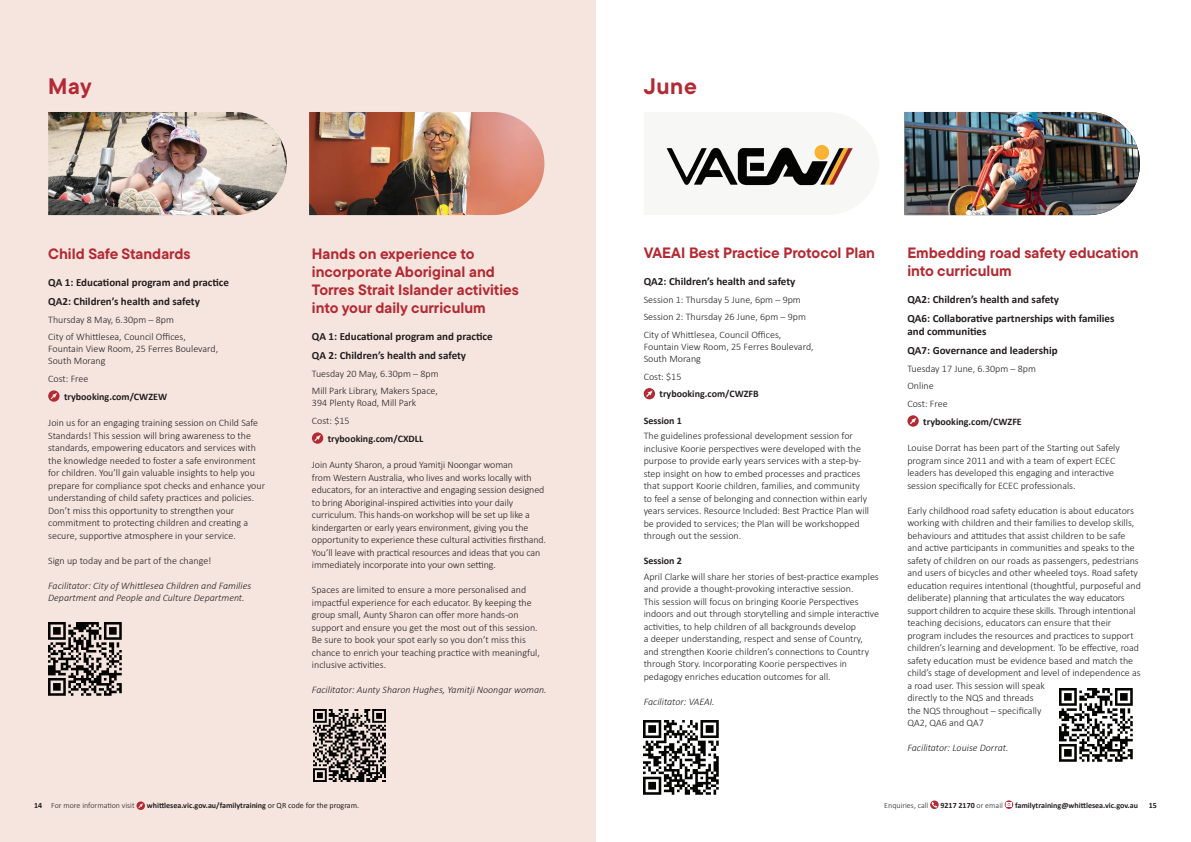
<style>
.page{position:relative;width:1191px;height:842px;background:#fff}
.page>*{position:absolute;margin:0;border:0;box-sizing:border-box;transform-origin:0 0}
.t1{font:700 22.4px "TT Commons Pro";letter-spacing:.03em;color:#b32a33}
.t2{font:700 15px/18px "TT Commons Pro";color:#b32a33}
.t3{font:700 11px/18.9px "Calibri";color:#231f20}
.t4{font:300 10px/12.5px "Calibri";color:#231f20}
.t5{font:italic 300 10px/12.5px "Calibri";color:#231f20}
.t6{font:700 10px "Calibri";color:#231f20}
.t7{font:700 8px "Calibri";color:#231f20}
.t8{font:300 8px "Calibri";color:#231f20}
.s1{font-weight:700}
.s2{font-weight:400}
.s3{font-weight:300}
</style>
<div class="page">
<svg style="left:930px;top:800px;width:8px;height:9px"></svg>
<svg style="left:1004px;top:800px;width:9px;height:9px"></svg>
<svg style="left:1006px;top:802px;width:5px;height:5px"></svg>
<div style="left:0;top:0;width:595px;height:842px;background:#f6e5df"></div>
<svg style="left:136px;top:801px;width:9px;height:9px"></svg>
<img style="left:904px;top:112px;width:236px;height:103px">
<svg style="left:48px;top:390px;width:12px;height:12px"></svg>
<svg style="left:312px;top:432px;width:11px;height:12px"></svg>
<img style="left:309px;top:112px;width:235px;height:103px">
<img style="left:48px;top:112px;width:239px;height:103px">
<img style="left:666px;top:144px;width:187px;height:42px">
<svg style="left:643px;top:388px;width:12px;height:11px"></svg>
<svg style="left:907px;top:415px;width:11px;height:12px"></svg>
<img style="left:48px;top:623px;width:73px;height:73px">
<img style="left:314px;top:710px;width:72px;height:72px">
<img style="left:643px;top:720px;width:75px;height:75px">
<img style="left:1059px;top:689px;width:73px;height:72px">
<h1 class="t1" style="left:48px;top:69px;width:45px">May</h1>
<h1 class="t1" style="left:643px;top:69px;width:55px">June</h1>
<h2 class="t2" style="left:48px;top:244px;width:144px">Child Safe Standards</h2>
<p class="t3" style="left:48px;top:273px;width:182px">QA 1: Educational program and practice<br>QA2: Children’s health and safety</p>
<p class="t4" style="left:48px;top:310px;width:139px;line-height:17.7px">Thursday 8 May, 6.30pm – 8pm<br>City of Whittlesea, Council Offices,</p>
<p class="t4" style="left:48px;top:343px;width:171px;line-height:12px">Fountain View Room, 25 Ferres Boulevard,<br>South Morang</p>
<p class="t4" style="left:48px;top:372px;width:42px">Cost: Free</p>
<p class="t6" style="left:64px;top:389px;width:104px">trybooking.com/CWZEW</p>
<p class="t4" style="left:48px;top:417px;width:218px">Join us for an engaging training session on Child Safe Standards! This session will bring awareness to the standards, empowering educators and services with the knowledge needed to foster a safe environment for children. You’ll gain valuable insights to help you prepare for compliance spot checks and enhance your understanding of child safety practices and policies.<br>Don’t miss this opportunity to strengthen your commitment to protecting children and creating a secure, supportive atmosphere in your service.</p>
<p class="t4" style="left:48px;top:554px;width:165px">Sign up today and be part of the change!</p>
<p class="t5" style="left:48px;top:579px;width:205px">Facilitator: City of Whittlesea Children and Families<br>Department and People and Culture Department.</p>
<h2 class="t2" style="left:312px;top:244px;width:208px">Hands on experience to incorporate Aboriginal and<br>Torres Strait Islander activities into your daily curriculum</h2>
<p class="t3" style="left:312px;top:327px;width:182px">QA 1: Educational program and practice<br>QA 2: Children’s health and safety</p>
<p class="t4" style="left:312px;top:364px;width:128px;line-height:17.7px">Tuesday 20 May, 6.30pm – 8pm<br>Mill Park Library, Makers Space,</p>
<p class="t4" style="left:312px;top:394px;width:106px;line-height:17.7px">394 Plenty Road, Mill Park<br>Cost: $15</p>
<p class="t6" style="left:328px;top:431px;width:97px">trybooking.com/CXDLL</p>
<p class="t4" style="left:312px;top:459px;width:236px">Join Aunty Sharon, a proud Yamitji Noongar woman<br>from Western Australia, who lives and works locally with educators, for an interactive and engaging session designed to bring Aboriginal-inspired activities into your daily curriculum. This hands-on workshop will be set up like a kindergarten or early years environment, giving you the opportunity to experience these cultural activities firsthand.<br>You’ll leave with practical resources and ideas that you can immediately incorporate into your own setting.</p>
<p class="t4" style="left:312px;top:584px;width:229px">Spaces are limited to ensure a more personalised and impactful experience for each educator. By keeping the group small, Aunty Sharon can offer more hands-on support and ensure you get the most out of this session.<br>Be sure to book your spot early so you don’t miss this chance to enrich your teaching practice with meaningful, inclusive activities.</p>
<p class="t5" style="left:312px;top:684px;width:236px">Facilitator: Aunty Sharon Hughes, Yamitji Noongar woman.</p>
<h2 class="t2" style="left:643px;top:243px;width:233px">VAEAI Best Practice Protocol Plan</h2>
<p class="t3" style="left:643px;top:272px;width:153px">QA2: Children’s health and safety</p>
<p class="t4" style="left:643px;top:290px;width:164px;line-height:17.7px">Session 1: Thursday 5 June, 6pm – 9pm<br>Session 2: Thursday 26 June, 6pm – 9pm<br>City of Whittlesea, Council Offices,</p>
<p class="t4" style="left:643px;top:341px;width:171px;line-height:12px">Fountain View Room, 25 Ferres Boulevard,<br>South Morang</p>
<p class="t4" style="left:643px;top:370px;width:39px">Cost: $15</p>
<p class="t6" style="left:659px;top:387px;width:101px">trybooking.com/CWZFB</p>
<p class="t6" style="left:643px;top:414px;width:40px">Session 1</p>
<p class="t4" style="left:643px;top:430px;width:227px">The guidelines professional development session for inclusive Koorie perspectives were developed with the purpose to provide early years services with a step-by&shy;step insight on how to embed processes and practices that support Koorie children, families, and community to feel a sense of belonging and connection within early years services. Resource Included: Best Practice Plan will be provided to services; the Plan will be workshopped through out the session.</p>
<p class="t6" style="left:643px;top:554px;width:40px">Session 2</p>
<p class="t4" style="left:643px;top:570px;width:237px">April Clarke will share her stories of best-practice examples and provide a thought-provoking interactive session.<br>This session will focus on bringing Koorie Perspectives indoors and out through storytelling and simple interactive activities, to help children of all backgrounds develop<br>a deeper understanding, respect and sense of Country, and strengthen Koorie children’s connections to Country through Story. Incorporating Koorie perspectives in pedagogy enriches education outcomes for all.</p>
<p class="t5" style="left:643px;top:695px;width:73px">Facilitator: VAEAI.</p>
<h2 class="t2" style="left:907px;top:243px;width:233px">Embedding road safety education into curriculum</h2>
<p class="t3" style="left:907px;top:290px;width:209px">QA2: Children’s health and safety<br>QA6: Collaborative partnerships with families</p>
<p class="t3" style="left:907px;top:322px;width:152px">and communities<br>QA7: Governance and leadership</p>
<p class="t4" style="left:907px;top:359px;width:130px;line-height:17.7px">Tuesday 17 June, 6.30pm – 8pm<br>Online<br>Cost: Free</p>
<p class="t6" style="left:923px;top:414px;width:100px">trybooking.com/CWZFE</p>
<p class="t4" style="left:907px;top:442px;width:214px">Louise Dorrat has been part of the Starting out Safely program since 2011 and with a team of expert ECEC leaders has developed this engaging and interactive session specifically for ECEC professionals.</p>
<p class="t4" style="left:907px;top:504px;width:235px">Early childhood road safety education is about educators working with children and their families to develop skills, behaviours and attitudes that assist children to be safe and active participants in communities and speaks to the safety of children on our roads as passengers, pedestrians and users of bicycles and other wheeled toys. Road safety education requires intentional (thoughtful, purposeful and deliberate) planning that articulates the way educators support children to acquire these skills. Through intentional teaching decisions, educators can ensure that their program includes the resources and practices to support children’s learning and development. To be effective, road safety education must be evidence based and match the child’s stage of development and level of independence as a road user. This session will speak<br>directly to the NQS and threads<br>the NQS throughout – specifically<br>QA2, QA6 and QA7</p>
<p class="t5" style="left:907px;top:742px;width:103px">Facilitator: Louise Dorrat.</p>
<p class="t8" style="left:34px;top:800px;width:102px"><span class="s1">14</span> For more information visit</p>
<p class="t7" style="left:147px;top:800px;width:214px">whittlesea.vic.gov.au/familytraining <span class="s2">or QR code for the program.</span></p>
<p class="t8" style="left:884px;top:800px;width:46px">Enquiries, call</p>
<p class="t7" style="left:940px;top:800px;width:64px">9217 2170 <span class="s3">or email</span></p>
<p class="t7" style="left:1015px;top:800px;width:124px">familytraining@whittlesea.vic.gov.au</p>
<p class="t7" style="left:1148px;top:800px;width:10px">15</p>
</div>
